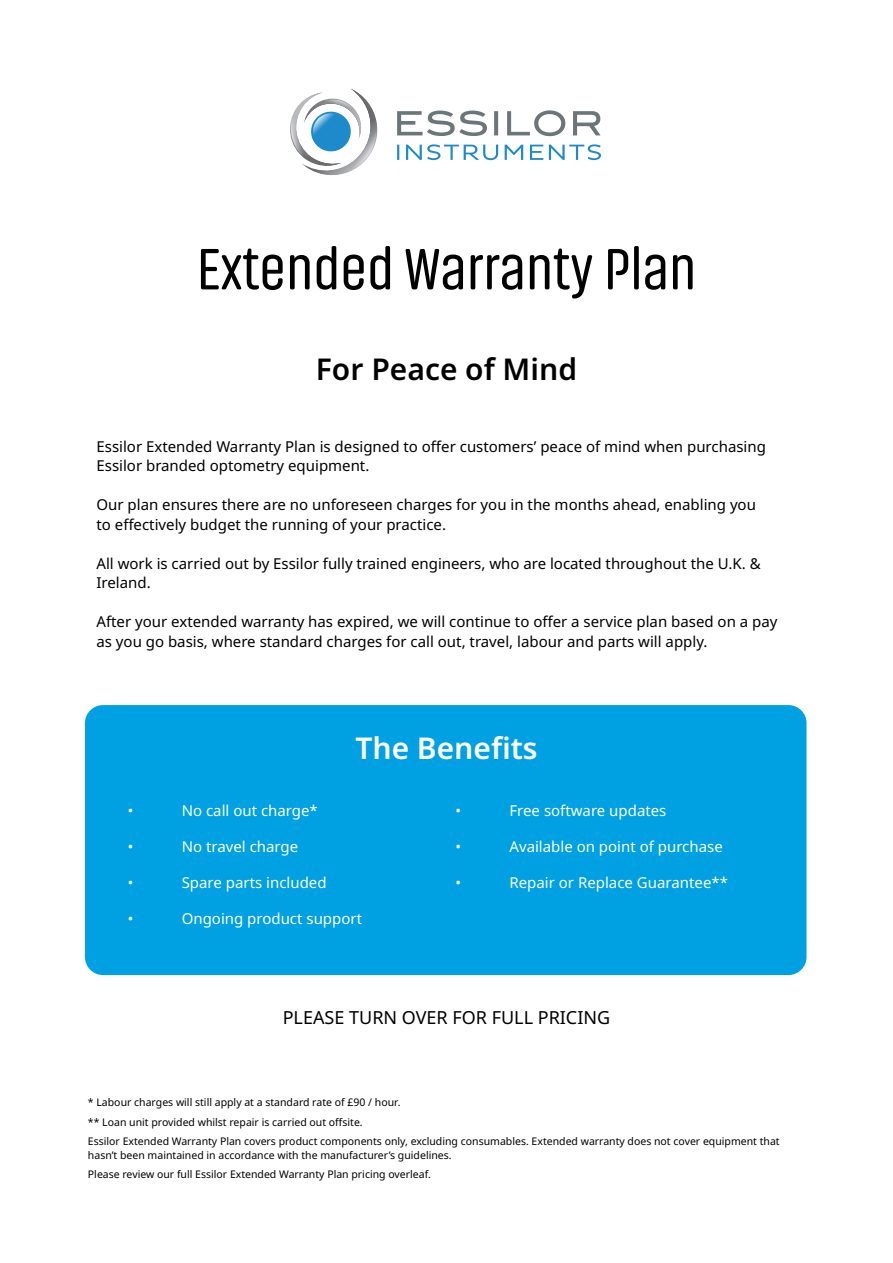
<style>
.page{position:relative;width:893px;height:1263px;background:#fff}
.page>*{position:absolute;margin:0;border:0;box-sizing:border-box;transform-origin:0 0}
.t1{font:60px "Akhand Soft";color:#000}
.t2{font:600 30px "Noto Sans";color:#000}
.t3{font:600 30px "Noto Sans";color:#fff}
.t4{font:18px "Noto Sans";color:#000}
.t5{font:15px/19.5px "Noto Sans";color:#000}
.t6{font:15px "Noto Sans";color:#fff}
.t7{font:10.5px/13.5px "Noto Sans";color:#000}
</style>
<div class="page">
<div style="left:85px;top:705px;width:721px;height:270px;background:#00a1e3;border-radius:18px"></div>
<svg style="left:397px;top:144px;width:204px;height:16px"></svg>
<svg style="left:397px;top:110px;width:204px;height:26px"></svg>
<svg style="left:290px;top:88px;width:88px;height:87px"></svg>
<p class="t1" style="left:197px;top:238px;width:501px">Extended Warranty Plan</p>
<p class="t2" style="left:316px;top:348px;width:263px">For Peace of Mind</p>
<p class="t5" style="left:96px;top:437px;width:671px">Essilor Extended Warranty Plan is designed to offer customers’ peace of mind when purchasing<br>Essilor branded optometry equipment.</p>
<p class="t5" style="left:96px;top:495px;width:661px">Our plan ensures there are no unforeseen charges for you in the months ahead, enabling you to effectively budget the running of your practice.</p>
<p class="t5" style="left:96px;top:554px;width:666px">All work is carried out by Essilor fully trained engineers, who are located throughout the U.K. &amp;<br>Ireland.</p>
<p class="t5" style="left:96px;top:612px;width:682px">After your extended warranty has expired, we will continue to offer a service plan based on a pay as you go basis, where standard charges for call out, travel, labour and parts will apply.</p>
<p class="t3" style="left:355px;top:727px;width:184px">The Benefits</p>
<p class="t6" style="left:128px;top:800px;width:7px">•</p>
<p class="t6" style="left:182px;top:800px;width:138px">No call out charge*</p>
<p class="t6" style="left:128px;top:836px;width:7px">•</p>
<p class="t6" style="left:182px;top:836px;width:118px">No travel charge</p>
<p class="t6" style="left:128px;top:872px;width:7px">•</p>
<p class="t6" style="left:182px;top:872px;width:146px">Spare parts included</p>
<p class="t6" style="left:128px;top:908px;width:7px">•</p>
<p class="t6" style="left:182px;top:908px;width:182px">Ongoing product support</p>
<p class="t6" style="left:455px;top:800px;width:7px">•</p>
<p class="t6" style="left:509px;top:800px;width:158px">Free software updates</p>
<p class="t6" style="left:455px;top:836px;width:7px">•</p>
<p class="t6" style="left:509px;top:836px;width:215px">Available on point of purchase</p>
<p class="t6" style="left:455px;top:872px;width:7px">•</p>
<p class="t6" style="left:509px;top:872px;width:220px">Repair or Replace Guarantee**</p>
<p class="t4" style="left:283px;top:1005px;width:329px">PLEASE TURN OVER FOR FULL PRICING</p>
<p class="t7" style="left:88px;top:1096px;width:314px">* Labour charges will still apply at a standard rate of £90 / hour.</p>
<p class="t7" style="left:88px;top:1115px;width:276px">** Loan unit provided whilst repair is carried out offsite.</p>
<p class="t7" style="left:88px;top:1135px;width:693px">Essilor Extended Warranty Plan covers product components only, excluding consumables. Extended warranty does not cover equipment that hasn’t been maintained in accordance with the manufacturer’s guidelines.</p>
<p class="t7" style="left:88px;top:1168px;width:344px">Please review our full Essilor Extended Warranty Plan pricing overleaf.</p>
</div>
